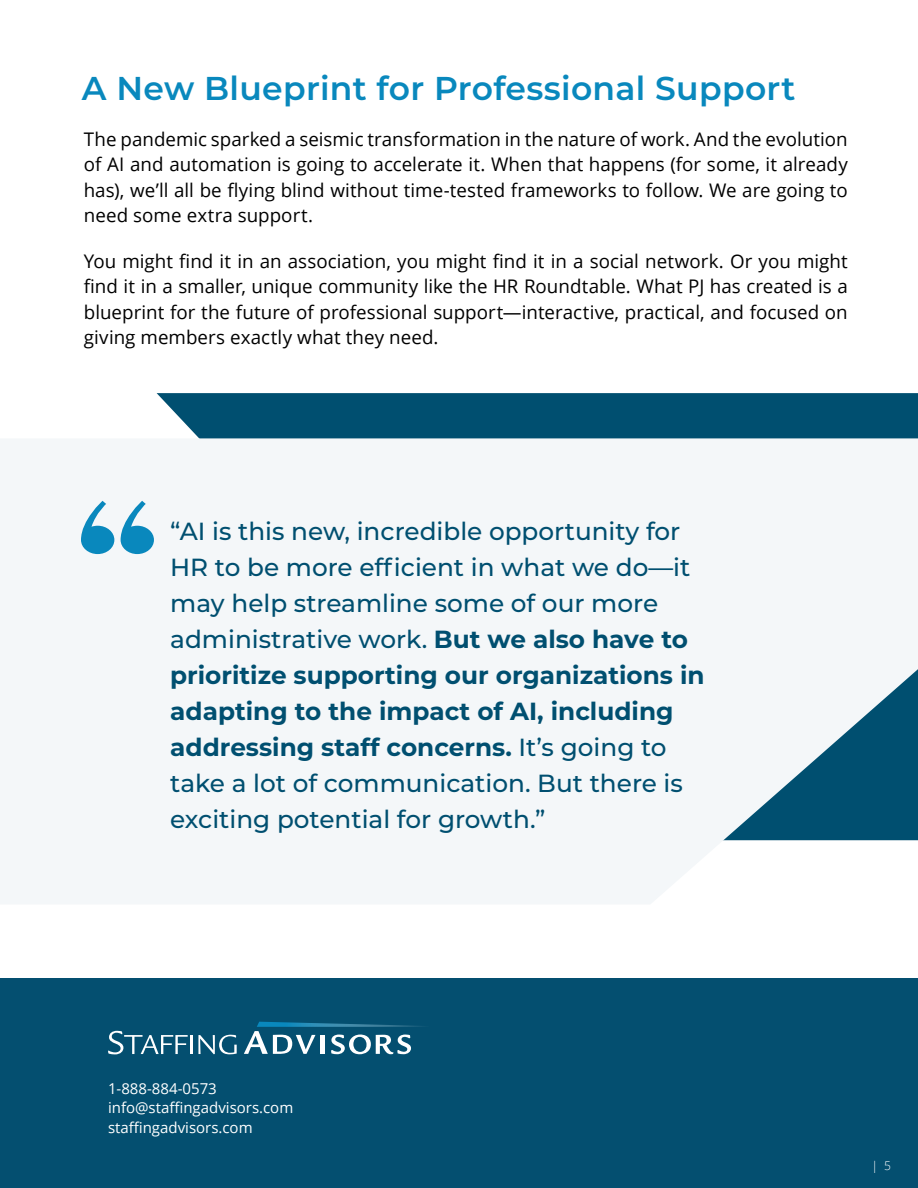
<style>
.page{position:relative;width:918px;height:1188px;background:#fff}
.page>*{position:absolute;margin:0;border:0;box-sizing:border-box;transform-origin:0 0}
.t1{font:600 33px "Montserrat";letter-spacing:.01em;color:#0988bd}
.t2{font:500 24.75px/36px "Montserrat";color:#004f70}
.t3{font:18.75px/25.5px "Open Sans";color:#000;text-align:justify}
.t4{font:15px/19.5px "Open Sans";color:#fff}
.t5{font:300 12px "Open Sans";color:#fff}
.s1{font-weight:700}
</style>
<div class="page">
<div style="left:0;top:978px;width:918px;height:210px;background:#044f70"></div>
<svg style="left:108px;top:1031px;width:129px;height:23px"></svg>
<svg style="left:244px;top:1022px;width:178px;height:32px"></svg>
<div style="left:157px;top:393px;width:761px;height:45px;background:#004f70"></div>
<svg style="left:0;top:438px;width:918px;height:466px;fill:#f4f7f9"></svg>
<svg style="left:81px;top:501px;width:33px;height:53px"></svg>
<svg style="left:121px;top:501px;width:33px;height:53px"></svg>
<h1 class="t1" style="left:82px;top:65px;width:715px">A New Blueprint for Professional Support</h1>
<p class="t3" style="left:84px;top:126px;width:765px">The pandemic sparked a seismic transformation in the nature of work. And the evolution of AI and automation is going to accelerate it. When that happens (for some, it already has), we’ll all be flying blind without time-tested frameworks to follow. We are going to need some extra support.</p>
<p class="t3" style="left:84px;top:248px;width:765px">You might find it in an association, you might find it in a social network. Or you might find it in a smaller, unique community like the HR Roundtable. What PJ has created is a blueprint for the future of professional support—interactive, practical, and focused on giving members exactly what they need.</p>
<p class="t2" style="left:170px;top:512px;width:536px">“AI is this new, incredible opportunity for HR to be more efficient in what we do—it may help streamline some of our more administrative work. <span class="s1">But we also have to prioritize supporting our organizations in adapting to the impact of AI, including addressing staff concerns.</span> It’s going to take a lot of communication. But there is exciting potential for growth.”</p>
<p class="t4" style="left:108px;top:1078px;width:187px">1-888-884-0573 info@staffingadvisors.com staffingadvisors.com</p>
<p class="t5" style="left:871px;top:1158px;width:21px">| 5</p>
</div>
